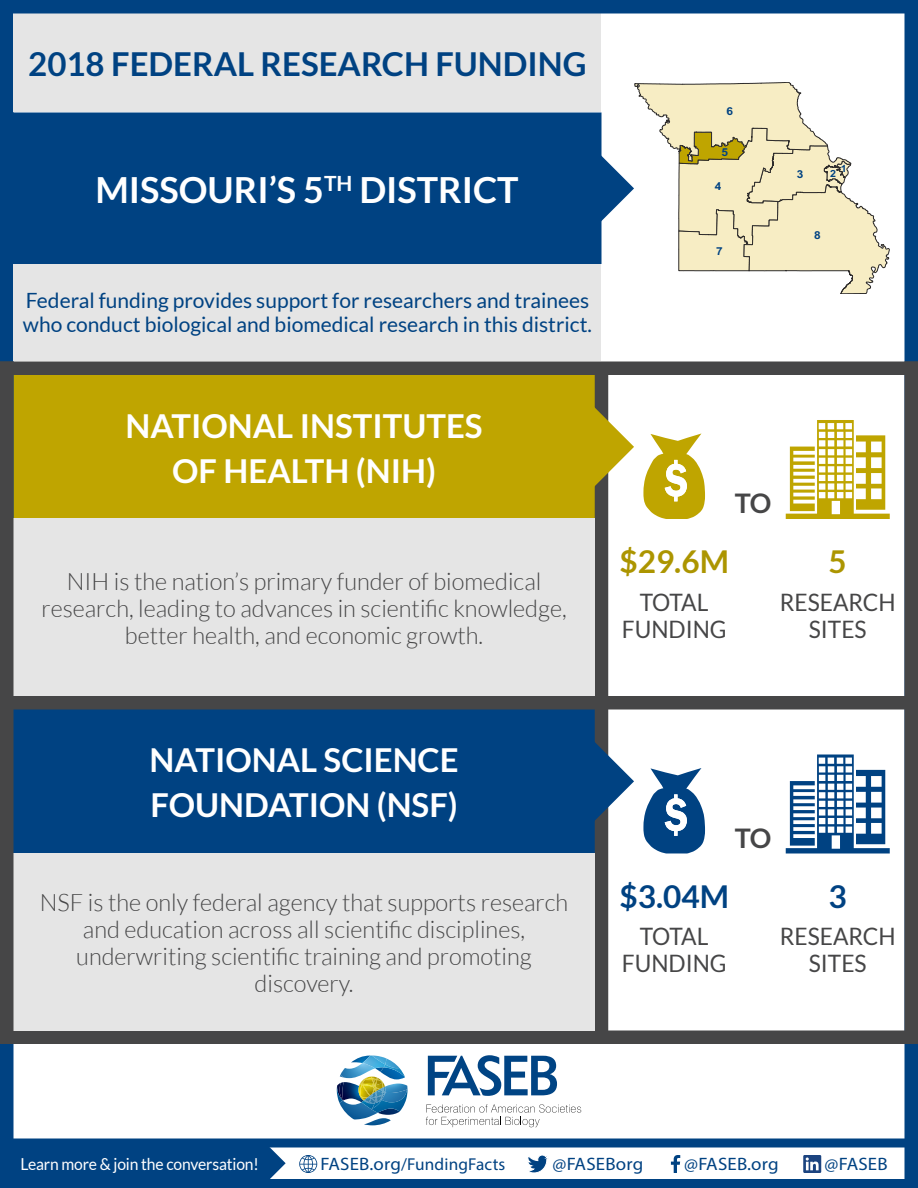
<style>
.page{position:relative;width:918px;height:1188px;background:#fff}
.page>*{position:absolute;margin:0;border:0;box-sizing:border-box;transform-origin:0 0}
.t1{font:700 36px "Lato";color:#fff}
.t2{font:700 33px/45px "Lato";color:#fff}
.t3{font:700 33px "Lato";color:#004282}
.t4{font:700 31.5px "Lato";color:#004282}
.t5{font:700 31.5px "Lato";color:#ac9500}
.t6{font:700 27px "Lato";color:#464647}
.t7{font:300 24px/27px "Lato";color:#464647;text-align:center}
.t8{font:24px/27px "Lato";color:#464647;text-align:center;scale:.95 1}
.t9{font:21px/24px "Lato";color:#004282}
.t10{font:18px "Myriad Pro";letter-spacing:.01em;color:#004282;scale:1.05 1}
.t11{font:17.25px "Myriad Pro";letter-spacing:.01em;color:#004282}
.t12{font:16.5px "Lato";letter-spacing:-.01em;color:#fff;scale:.95 1}
.t13{font:700 10.95px "Arial";color:#004282;scale:1.08 1}
.t14{font:700 9.9px "Arial";color:#004282;scale:1.08 1}
.s1{font-size:18px}
</style>
<div class="page">
<svg style="left:426px;top:1104px;width:155px;height:23px"></svg>
<svg style="left:428px;top:1055px;width:129px;height:41px"></svg>
<img style="left:337px;top:1056px;width:71px;height:69px">
<svg style="left:266px;top:1148px;width:20px;height:30px"></svg>
<div style="left:0;top:1143px;width:266px;height:41px;background:#004282"></div>
<div style="left:0;top:1138px;width:918px;height:50px;border:9px solid #004282"></div>
<svg style="left:299px;top:1155px;width:18px;height:18px"></svg>
<svg style="left:528px;top:1155px;width:20px;height:18px"></svg>
<svg style="left:671px;top:1155px;width:9px;height:18px"></svg>
<svg style="left:803px;top:1155px;width:18px;height:18px"></svg>
<div style="left:14px;top:710px;width:581px;height:143px;background:#004282"></div>
<div style="left:14px;top:375px;width:581px;height:144px;background:#bfa500"></div>
<div style="left:13px;top:374px;width:583px;height:145px;border:2px solid #bfa500"></div>
<div style="left:595px;top:366px;width:13px;height:671px;background:#464647"></div>
<svg style="left:594px;top:739px;width:40px;height:85px"></svg>
<svg style="left:593px;top:404px;width:41px;height:85px"></svg>
<div style="left:0;top:0;width:14px;height:1188px;background:#004282"></div>
<div style="left:904px;top:0;width:14px;height:1188px;background:#004282"></div>
<div style="left:0;top:1030px;width:918px;height:14px;background:#464647"></div>
<div style="left:0;top:696px;width:918px;height:14px;background:#464647"></div>
<div style="left:904px;top:362px;width:14px;height:682px;background:#464647"></div>
<div style="left:14px;top:14px;width:588px;height:98px;background:#e5e5e5"></div>
<div style="left:14px;top:262px;width:588px;height:100px;background:#e5e5e5"></div>
<div style="left:14px;top:519px;width:581px;height:177px;background:#e5e5e5"></div>
<div style="left:14px;top:853px;width:581px;height:177px;background:#e5e5e5"></div>
<div style="left:0;top:0;width:918px;height:14px;background:#004282"></div>
<div style="left:0;top:362px;width:918px;height:13px;background:#464647"></div>
<div style="left:0;top:362px;width:14px;height:682px;background:#464647"></div>
<svg style="left:643px;top:768px;width:62px;height:85px"></svg>
<svg style="left:786px;top:755px;width:104px;height:99px"></svg>
<svg style="left:643px;top:434px;width:62px;height:85px"></svg>
<svg style="left:786px;top:420px;width:104px;height:99px"></svg>
<div style="left:14px;top:113px;width:587px;height:150px;background:#004282"></div>
<div style="left:13px;top:112px;width:589px;height:152px;border:2px solid #004282"></div>
<svg style="left:591px;top:82px;width:299px;height:212px"></svg>
<h2 class="t3" style="left:28px;top:45px;width:560px">2018 FEDERAL RESEARCH FUNDING</h2>
<h1 class="t1" style="left:96px;top:169px;width:425px">MISSOURI’S 5<sup>TH</sup> DISTRICT</h1>
<p class="t9" style="left:23px;top:289px;width:571px">Federal funding provides support for researchers and trainees who conduct biological and biomedical research in this district.</p>
<p class="t13" style="left:727px;top:104px;width:8px">6</p>
<p class="t13" style="left:721px;top:145px;width:8px">5</p>
<p class="t13" style="left:715px;top:179px;width:8px">4</p>
<p class="t13" style="left:716px;top:244px;width:8px">7</p>
<p class="t14" style="left:841px;top:162px;width:7px">1</p>
<p class="t13" style="left:797px;top:167px;width:8px">3</p>
<p class="t14" style="left:830px;top:167px;width:7px">2</p>
<p class="t13" style="left:814px;top:228px;width:8px">8</p>
<h2 class="t2" style="left:126px;top:403px;width:358px;text-align:center">NATIONAL INSTITUTES<br>OF HEALTH (NIH)</h2>
<p class="t7" style="left:41px;top:568px;width:527px">NIH is the nation’s primary funder of biomedical research, leading to advances in scientific knowledge, better health, and economic growth.</p>
<p class="t6" style="left:735px;top:488px;width:38px">TO</p>
<h3 class="t5" style="left:620px;top:543px;width:111px">$29.6M</h3>
<h3 class="t5" style="left:829px;top:543px;width:20px">5</h3>
<p class="t8" style="left:622px;top:588px;width:112px">TOTAL<br>FUNDING</p>
<p class="t8" style="left:780px;top:588px;width:123px">RESEARCH<br>SITES</p>
<h2 class="t2" style="left:150px;top:737px;width:311px">NATIONAL SCIENCE<br>FOUNDATION (NSF)</h2>
<p class="t7" style="left:40px;top:889px;width:530px">NSF is the only federal agency that supports research and education across all scientific disciplines, underwriting scientific training and promoting discovery.</p>
<p class="t6" style="left:735px;top:822px;width:38px">TO</p>
<h3 class="t4" style="left:620px;top:878px;width:111px">$3.04M</h3>
<h3 class="t4" style="left:829px;top:878px;width:20px">3</h3>
<p class="t8" style="left:622px;top:923px;width:112px">TOTAL<br>FUNDING</p>
<p class="t8" style="left:780px;top:923px;width:123px">RESEARCH<br>SITES</p>
<p class="t12" style="left:20px;top:1155px;width:252px">Learn more &amp; join the conversation!</p>
<p class="t11" style="left:321px;top:1154px;width:186px"><span class="s1">FASEB.org</span>/FundingFacts</p>
<p class="t10" style="left:553px;top:1153px;width:88px">@FASEBorg</p>
<p class="t10" style="left:684px;top:1153px;width:91px">@FASEB.org</p>
<p class="t10" style="left:825px;top:1153px;width:62px">@FASEB</p>
</div>
